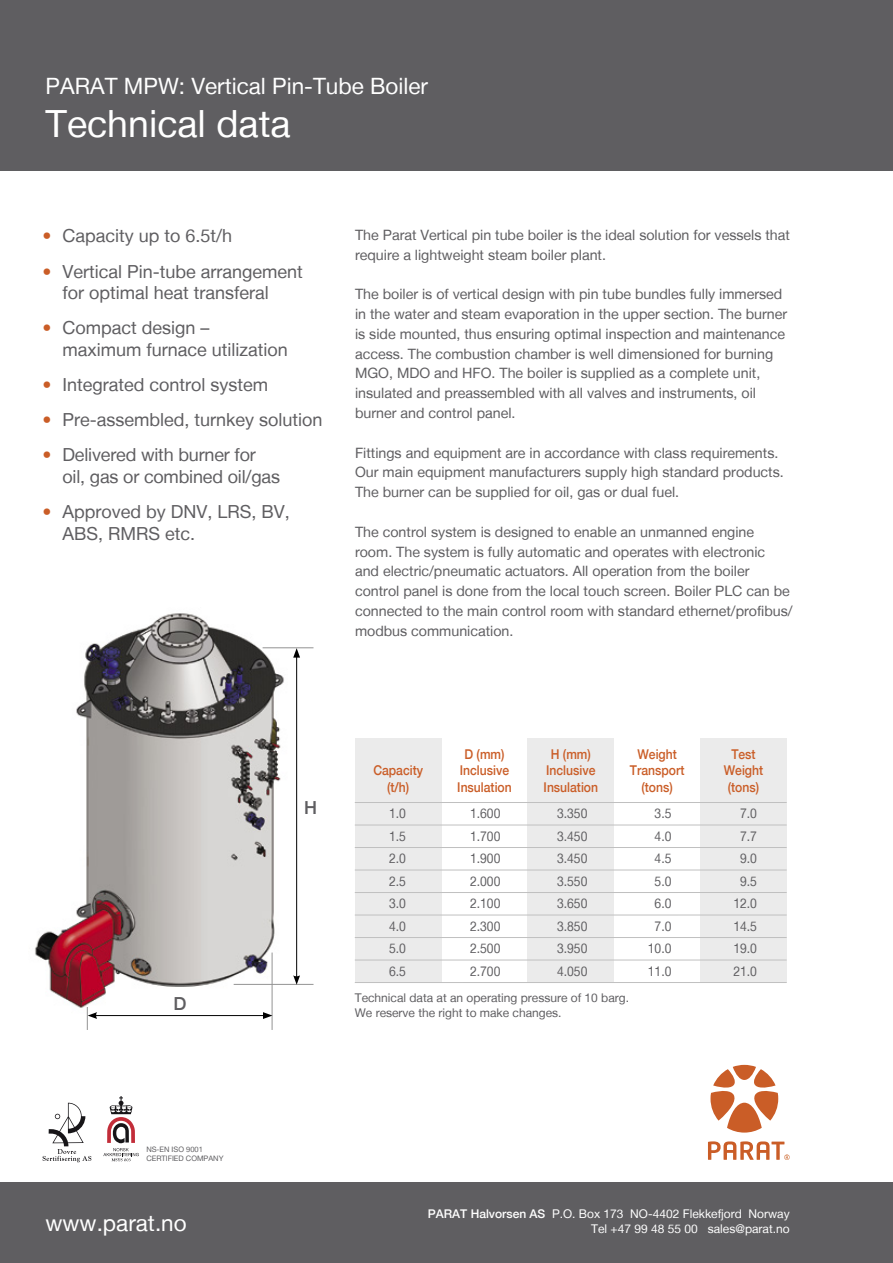
<style>
.page{position:relative;width:893px;height:1263px;background:#fff}
.page>*{position:absolute;margin:0;border:0;box-sizing:border-box;transform-origin:0 0}
.t1{font:37.5px "Helvetica Neue LT";color:#fff}
.t2{font:22.5px "Helvetica Neue LT";color:#fff}
.t3{font:18px/21.6px "Helvetica Neue LT";color:#5f5e61}
.t4{font:500 18px "Helvetica Neue LT";color:#5f5e61}
.t5{font:14.25px/19.8px "Helvetica Neue LT";color:#5f5e61}
.t6{font:13.5px "Helvetica Neue LT";color:#5f5e61;scale:.9 1}
.t7{font:500 13.5px/16.5px "Helvetica Neue LT";color:#ca5d27;text-align:center;scale:.9 1}
.t8{font:12px "Helvetica Neue LT";color:#fff}
.t9{font:12px/14.4px "Helvetica Neue LT";color:#5f5e61}
.t10{font:7.5px/9px "Helvetica Neue LT";color:#5f5e61}
.s1{color:#ca5d27}
.s2{font-weight:500}
</style>
<div class="page">
<div style="left:0;top:0;width:893px;height:170px;background:#5f5e61"></div>
<svg style="left:710px;top:1065px;width:68px;height:67px"></svg>
<svg style="left:708px;top:1141px;width:82px;height:19px"></svg>
<div style="left:0;top:1182px;width:893px;height:81px;background:#5f5e61"></div>
<svg style="left:43px;top:1103px;width:48px;height:59px"></svg>
<svg style="left:103px;top:1096px;width:36px;height:65px"></svg>
<img style="left:35px;top:613px;width:255px;height:401px">
<div style="left:355px;top:738px;width:86px;height:245px;background:#ebebeb"></div>
<div style="left:528px;top:738px;width:86px;height:245px;background:#ebebeb"></div>
<div style="left:700px;top:738px;width:87px;height:245px;background:#ebebeb"></div>
<hr style="left:355px;top:960px;width:432px;height:1px;background:#c0c0c0">
<hr style="left:355px;top:937px;width:432px;height:1px;background:#c0c0c0">
<hr style="left:355px;top:915px;width:432px;height:1px;background:#c0c0c0">
<hr style="left:355px;top:892px;width:432px;height:1px;background:#c0c0c0">
<hr style="left:355px;top:870px;width:432px;height:1px;background:#c0c0c0">
<hr style="left:355px;top:847px;width:432px;height:1px;background:#c0c0c0">
<hr style="left:355px;top:825px;width:432px;height:1px;background:#c0c0c0">
<hr style="left:355px;top:802px;width:432px;height:1px;background:#c0c0c0">
<hr style="left:355px;top:982px;width:432px;height:1px;background:#c0c0c0">
<hr style="left:272px;top:952px;width:1px;height:78px;background:#939393">
<hr style="left:234px;top:984px;width:79px;height:1px;background:#939393">
<hr style="left:263px;top:647px;width:50px;height:1px;background:#939393">
<hr style="left:296px;top:655px;width:1px;height:323px;background:#000">
<svg style="left:293px;top:975px;width:7px;height:10px"></svg>
<svg style="left:293px;top:648px;width:7px;height:10px"></svg>
<hr style="left:95px;top:1015px;width:170px;height:1px;background:#000">
<svg style="left:87px;top:1007px;width:10px;height:23px"></svg>
<svg style="left:263px;top:1012px;width:9px;height:7px"></svg>
<h2 class="t2" style="left:46px;top:73px;width:384px">PARAT MPW: Vertical Pin-Tube Boiler</h2>
<h1 class="t1" style="left:46px;top:102px;width:247px">Technical data</h1>
<p class="t3" style="left:43px;top:225px;width:191px"><span class="s1">•</span> Capacity up to 6.5t/h</p>
<p class="t3" style="left:62px;top:260px;width:242px;text-indent:-20px"><span class="s1">•</span> Vertical Pin-tube arrangement for optimal heat transferal</p>
<p class="t3" style="left:62px;top:317px;width:227px;text-indent:-20px"><span class="s1">•</span> Compact design – maximum furnace utilization</p>
<p class="t3" style="left:43px;top:374px;width:227px"><span class="s1">•</span> Integrated control system</p>
<p class="t3" style="left:43px;top:409px;width:282px"><span class="s1">•</span> Pre-assembled, turnkey solution</p>
<p class="t3" style="left:62px;top:444px;width:219px;text-indent:-20px"><span class="s1">•</span> Delivered with burner for oil, gas or combined oil/gas</p>
<p class="t3" style="left:62px;top:500px;width:229px;text-indent:-20px"><span class="s1">•</span> Approved by DNV, LRS, BV,<br>ABS, RMRS etc.</p>
<p class="t5" style="left:355px;top:225px;width:436px">The Parat Vertical pin tube boiler is the ideal solution for vessels that require a lightweight steam boiler plant.</p>
<p class="t5" style="left:355px;top:284px;width:434px">The boiler is of vertical design with pin tube bundles fully immersed in the water and steam evaporation in the upper section. The burner is side mounted, thus ensuring optimal inspection and maintenance access. The combustion chamber is well dimensioned for burning MGO, MDO and HFO. The boiler is supplied as a complete unit, insulated and preassembled with all valves and instruments, oil burner and control panel.</p>
<p class="t5" style="left:355px;top:442px;width:430px">Fittings and equipment are in accordance with class requirements.<br>Our main equipment manufacturers supply high standard products.<br>The burner can be supplied for oil, gas or dual fuel.</p>
<p class="t5" style="left:355px;top:522px;width:439px">The control system is designed to enable an unmanned engine room. The system is fully automatic and operates with electronic and electric/pneumatic actuators. All operation from the boiler control panel is done from the local touch screen. Boiler PLC can be connected to the main control room with standard ethernet/profibus/ modbus communication.</p>
<p class="t4" style="left:173px;top:993px;width:14px">D</p>
<p class="t4" style="left:304px;top:796px;width:14px">H</p>
<p class="t7" style="left:373px;top:762px;width:57px">Capacity (t/h)</p>
<p class="t7" style="left:457px;top:745px;width:62px">D (mm)<br>Inclusive<br>Insulation</p>
<p class="t7" style="left:544px;top:745px;width:62px">H (mm)<br>Inclusive<br>Insulation</p>
<p class="t7" style="left:630px;top:745px;width:62px">Weight<br>Transport (tons)</p>
<p class="t7" style="left:724px;top:745px;width:45px">Test<br>Weight (tons)</p>
<p class="t6" style="left:389px;top:805px;width:20px">1.0</p>
<p class="t6" style="left:470px;top:805px;width:35px">1.600</p>
<p class="t6" style="left:557px;top:805px;width:35px">3.350</p>
<p class="t6" style="left:655px;top:805px;width:20px">3.5</p>
<p class="t6" style="left:740px;top:805px;width:20px">7.0</p>
<p class="t6" style="left:389px;top:828px;width:20px">1.5</p>
<p class="t6" style="left:470px;top:828px;width:35px">1.700</p>
<p class="t6" style="left:557px;top:828px;width:35px">3.450</p>
<p class="t6" style="left:655px;top:828px;width:20px">4.0</p>
<p class="t6" style="left:740px;top:828px;width:20px">7.7</p>
<p class="t6" style="left:389px;top:850px;width:20px">2.0</p>
<p class="t6" style="left:470px;top:850px;width:35px">1.900</p>
<p class="t6" style="left:557px;top:850px;width:35px">3.450</p>
<p class="t6" style="left:655px;top:850px;width:20px">4.5</p>
<p class="t6" style="left:740px;top:850px;width:20px">9.0</p>
<p class="t6" style="left:389px;top:873px;width:20px">2.5</p>
<p class="t6" style="left:470px;top:873px;width:35px">2.000</p>
<p class="t6" style="left:557px;top:873px;width:35px">3.550</p>
<p class="t6" style="left:655px;top:873px;width:20px">5.0</p>
<p class="t6" style="left:740px;top:873px;width:20px">9.5</p>
<p class="t6" style="left:389px;top:895px;width:20px">3.0</p>
<p class="t6" style="left:470px;top:895px;width:35px">2.100</p>
<p class="t6" style="left:557px;top:895px;width:35px">3.650</p>
<p class="t6" style="left:655px;top:895px;width:20px">6.0</p>
<p class="t6" style="left:733px;top:895px;width:28px">12.0</p>
<p class="t6" style="left:389px;top:918px;width:20px">4.0</p>
<p class="t6" style="left:470px;top:918px;width:35px">2.300</p>
<p class="t6" style="left:557px;top:918px;width:35px">3.850</p>
<p class="t6" style="left:655px;top:918px;width:20px">7.0</p>
<p class="t6" style="left:733px;top:918px;width:28px">14.5</p>
<p class="t6" style="left:389px;top:940px;width:20px">5.0</p>
<p class="t6" style="left:470px;top:940px;width:35px">2.500</p>
<p class="t6" style="left:557px;top:940px;width:35px">3.950</p>
<p class="t6" style="left:648px;top:940px;width:28px">10.0</p>
<p class="t6" style="left:733px;top:940px;width:28px">19.0</p>
<p class="t6" style="left:389px;top:963px;width:20px">6.5</p>
<p class="t6" style="left:470px;top:963px;width:35px">2.700</p>
<p class="t6" style="left:557px;top:963px;width:35px">4.050</p>
<p class="t6" style="left:648px;top:963px;width:28px">11.0</p>
<p class="t6" style="left:733px;top:963px;width:28px">21.0</p>
<p class="t9" style="left:355px;top:991px;width:276px">Technical data at an operating pressure of 10 barg.<br>We reserve the right to make changes.</p>
<p class="t10" style="left:146px;top:1144px;width:79px">NS-EN ISO 9001<br>CERTIFIED COMPANY</p>
<p class="t8" style="left:428px;top:1207px;width:363px"><span class="s2">PARAT Halvorsen AS</span> P.O. Box 173 NO-4402 Flekkefjord Norway</p>
<h2 class="t2" style="left:46px;top:1210px;width:143px">www.parat.no</h2>
<p class="t8" style="left:591px;top:1221px;width:200px">Tel +47 99 48 55 00 sales@parat.no</p>
</div>
